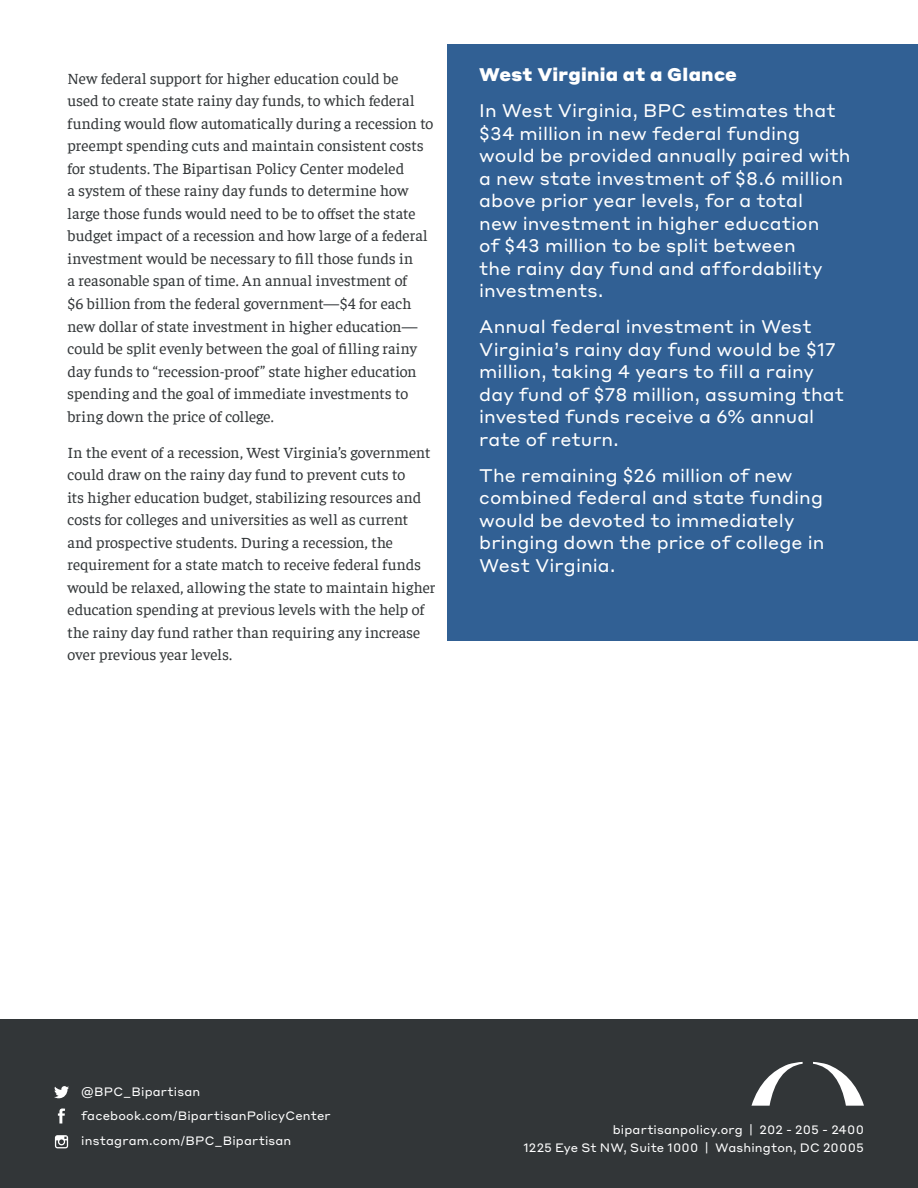
<style>
.page{position:relative;width:918px;height:1188px;background:#fff}
.page>*{position:absolute;margin:0;border:0;box-sizing:border-box;transform-origin:0 0}
.t1{font:18px/22.5px "Styrene A";letter-spacing:.005em;color:#fff}
.t2{font:900 18px "Styrene A";letter-spacing:.015em;color:#fff}
.t3{font:15.75px/22.5px "Faustina";letter-spacing:.005em;color:#323638}
.t4{font:12px/24.8px "Styrene A";letter-spacing:.015em;color:#fff}
</style>
<div class="page">
<div style="left:447px;top:44px;width:471px;height:596px;background:#316094"></div>
<div style="left:0;top:1019px;width:918px;height:169px;background:#323638"></div>
<svg style="left:55px;top:1135px;width:13px;height:13px"></svg>
<svg style="left:58px;top:1108px;width:7px;height:16px"></svg>
<svg style="left:54px;top:1086px;width:15px;height:12px"></svg>
<svg style="left:813px;top:1062px;width:51px;height:44px"></svg>
<svg style="left:751px;top:1062px;width:52px;height:44px"></svg>
<p class="t3" style="left:68px;top:66px;width:367px">New federal support for higher education could be used to create state rainy day funds, to which federal funding would flow automatically during a recession to preempt spending cuts and maintain consistent costs for students. The Bipartisan Policy Center modeled<br>a system of these rainy day funds to determine how large those funds would need to be to offset the state budget impact of a recession and how large of a federal investment would be necessary to fill those funds in<br>a reasonable span of time. An annual investment of<br>$6 billion from the federal government—$4 for each new dollar of state investment in higher education— could be split evenly between the goal of filling rainy day funds to “recession-proof” state higher education spending and the goal of immediate investments to bring down the price of college.</p>
<p class="t3" style="left:68px;top:440px;width:370px">In the event of a recession, West Virginia’s government could draw on the rainy day fund to prevent cuts to<br>its higher education budget, stabilizing resources and costs for colleges and universities as well as current and prospective students. During a recession, the requirement for a state match to receive federal funds would be relaxed, allowing the state to maintain higher education spending at previous levels with the help of the rainy day fund rather than requiring any increase over previous year levels.</p>
<p class="t2" style="left:479px;top:59px;width:259px">West Virginia at a Glance</p>
<p class="t1" style="left:479px;top:98px;width:373px">In West Virginia, BPC estimates that $34 million in new federal funding would be provided annually paired with a new state investment of $8.6 million above prior year levels, for a total<br>new investment in higher education<br>of $43 million to be split between<br>the rainy day fund and affordability investments.</p>
<p class="t1" style="left:479px;top:314px;width:366px">Annual federal investment in West<br>Virginia’s rainy day fund would be $17 million, taking 4 years to fill a rainy day fund of $78 million, assuming that invested funds receive a 6% annual rate of return.</p>
<p class="t1" style="left:479px;top:463px;width:347px">The remaining $26 million of new combined federal and state funding would be devoted to immediately bringing down the price of college in<br>West Virginia.</p>
<p class="t4" style="left:81px;top:1078px;width:251px">@BPC_Bipartisan facebook.com/BipartisanPolicyCenter instagram.com/BPC_Bipartisan</p>
<p class="t4" style="left:523px;top:1120px;width:342px;line-height:18px;text-align:right">bipartisanpolicy.org | 202 - 205 - 2400<br>1225 Eye St NW, Suite 1000 | Washington, DC 20005</p>
</div>
